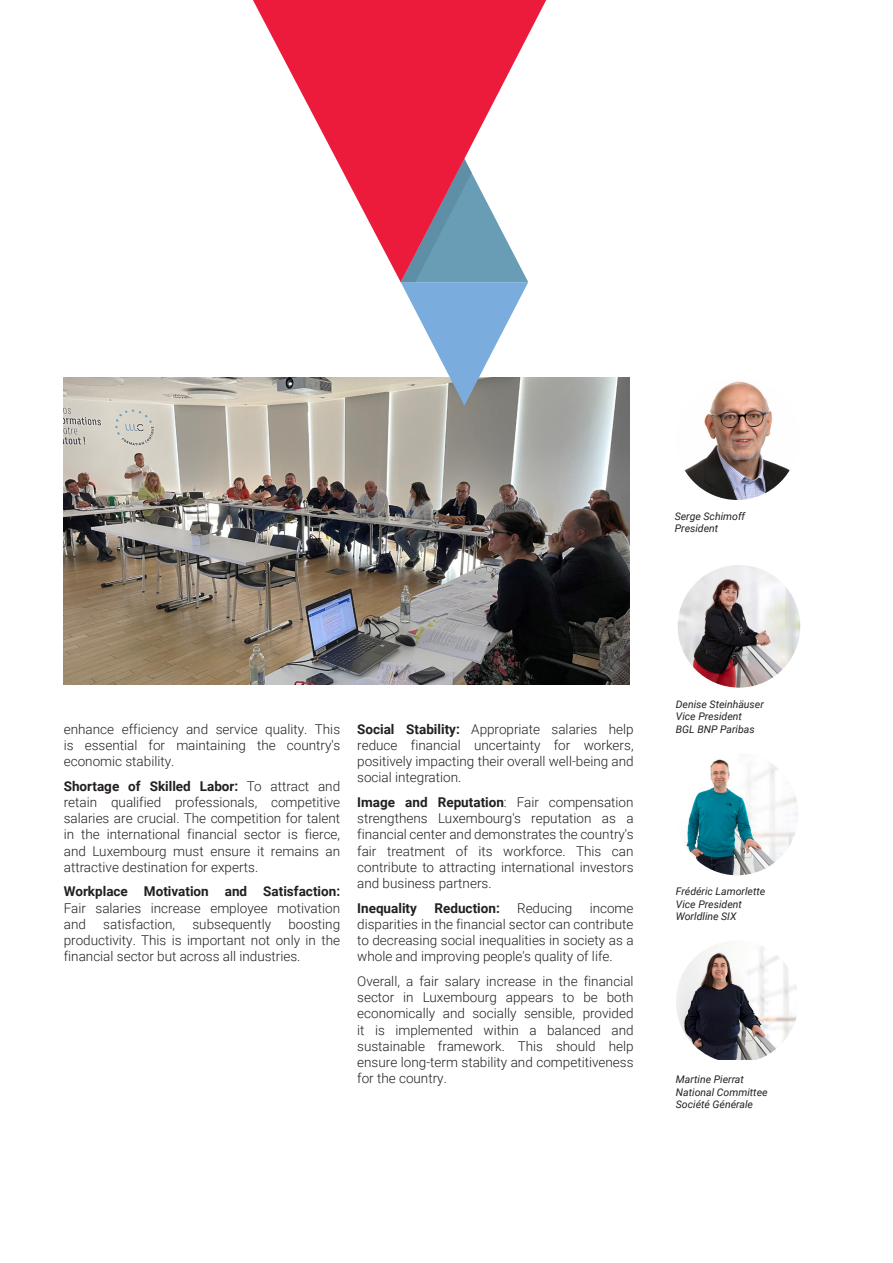
<style>
.page{position:relative;width:893px;height:1263px;background:#fff}
.page>*{position:absolute;margin:0;border:0;box-sizing:border-box;transform-origin:0 0}
.Body_Finance{font:300 13.5px/16.2px "Roboto";color:#231f20;text-align:justify}
.Body_Finance-2{font:700 13.5px "Roboto";color:#231f20}
.t1{font:italic 10.5px/12.6px "Roboto";color:#231f20}
.s1{font-weight:700}
</style>
<div class="page">
<img style="left:676px;top:377px;width:122px;height:123px;border-radius:61px">
<img style="left:678px;top:565px;width:122px;height:123px;border-radius:61px">
<img style="left:676px;top:753px;width:122px;height:122px;border-radius:61px">
<img style="left:676px;top:944px;width:121px;height:116px">
<img style="left:64px;top:377px;width:566px;height:307px">
<svg style="left:401px;top:282px;width:127px;height:123px"></svg>
<svg style="left:253px;top:0;width:293px;height:282px"></svg>
<p class="t1" style="left:675px;top:509px;width:72px">Serge Schimoff<br>President</p>
<p class="Body_Finance" style="left:64px;top:720px;width:278px">enhance efficiency and service quality. This is essential for maintaining the country's economic stability.</p>
<p class="Body_Finance" style="left:64px;top:777px;width:278px"><span class="s1">Shortage of Skilled Labor:</span> To attract and retain qualified professionals, competitive salaries are crucial. The competition for talent in the international financial sector is fierce, and Luxembourg must ensure it remains an attractive destination for experts.</p>
<p class="Body_Finance" style="left:64px;top:883px;width:278px"><span class="s1">Workplace Motivation and Satisfaction:<br></span>Fair salaries increase employee motivation and</p>
<p class="Body_Finance" style="left:103px;top:915px;width:73px">satisfaction,</p>
<p class="Body_Finance" style="left:192px;top:915px;width:80px">subsequently</p>
<p class="Body_Finance" style="left:64px;top:915px;width:278px;text-indent:225px">boosting productivity. This is important not only in the financial sector but across all industries.</p>
<p class="Body_Finance" style="left:357px;top:720px;width:278px"><span class="s1">Social Stability:</span> Appropriate salaries help reduce financial uncertainty for workers, positively impacting their overall well-being and social integration.</p>
<p class="Body_Finance" style="left:357px;top:793px;width:278px"><span class="s1">Image and Reputation</span>: Fair compensation strengthens Luxembourg's reputation as a financial center and demonstrates the country's fair treatment of its workforce. This can contribute to attracting international investors and business partners.</p>
<p class="Body_Finance-2" style="left:357px;top:898px;width:61px">Inequality</p>
<p class="Body_Finance-2" style="left:435px;top:898px;width:67px">Reduction:</p>
<p class="Body_Finance" style="left:517px;top:899px;width:57px">Reducing</p>
<p class="Body_Finance" style="left:357px;top:899px;width:278px;text-indent:232px">income disparities in the financial sector can contribute to decreasing social inequalities in society as a whole and improving people's quality of life.</p>
<p class="Body_Finance" style="left:357px;top:972px;width:278px">Overall, a fair salary increase in the financial sector in Luxembourg appears to be both economically and socially sensible, provided it is implemented within a balanced and sustainable framework. This should help ensure long-term stability and competitiveness for the country.</p>
<p class="t1" style="left:676px;top:697px;width:89px">Denise Steinhäuser<br>Vice President<br>BGL BNP Paribas</p>
<p class="t1" style="left:676px;top:885px;width:91px">Frédéric Lamorlette<br>Vice President<br>Worldline SIX</p>
<p class="t1" style="left:676px;top:1072px;width:93px">Martine Pierrat<br>National Committee<br>Société Générale</p>
</div>
